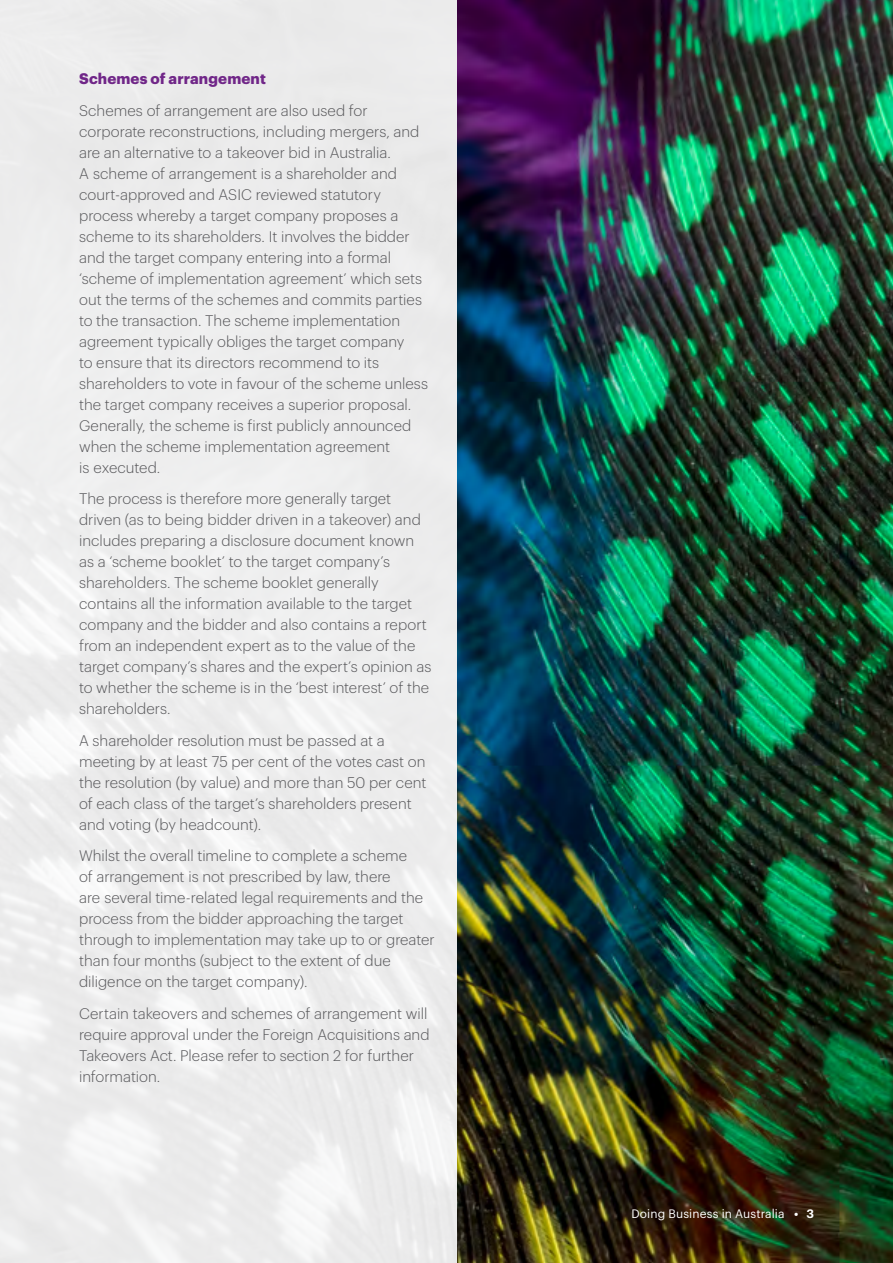
<style>
.page{position:relative;width:893px;height:1263px;background:#fff}
.page>*{position:absolute;margin:0;border:0;box-sizing:border-box;transform-origin:0 0}
.t1{font:300 15px/21px "Dentons Sans";color:#565659}
.t2{font:700 15px "Dentons Sans";letter-spacing:.01em;color:#702688}
.t3{font:12px "Dentons Sans";letter-spacing:.01em;color:#fff}
.s1{font-weight:600}
</style>
<div class="page">
<img style="left:457px;top:0;width:436px;height:1263px">
<p class="t2" style="left:79px;top:67px;width:188px">Schemes of arrangement</p>
<p class="t1" style="left:79px;top:98px;width:350px">Schemes of arrangement are also used for corporate reconstructions, including mergers, and are an alternative to a takeover bid in Australia.<br>A scheme of arrangement is a shareholder and court-approved and ASIC reviewed statutory process whereby a target company proposes a scheme to its shareholders. It involves the bidder and the target company entering into a formal ‘scheme of implementation agreement’ which sets out the terms of the schemes and commits parties to the transaction. The scheme implementation agreement typically obliges the target company<br>to ensure that its directors recommend to its shareholders to vote in favour of the scheme unless the target company receives a superior proposal.<br>Generally, the scheme is first publicly announced when the scheme implementation agreement<br>is executed.</p>
<p class="t1" style="left:79px;top:487px;width:354px">The process is therefore more generally target driven (as to being bidder driven in a takeover) and includes preparing a disclosure document known as a ‘scheme booklet’ to the target company’s shareholders. The scheme booklet generally contains all the information available to the target company and the bidder and also contains a report from an independent expert as to the value of the target company’s shares and the expert’s opinion as to whether the scheme is in the ‘best interest’ of the shareholders.</p>
<p class="t1" style="left:79px;top:728px;width:349px">A shareholder resolution must be passed at a meeting by at least 75 per cent of the votes cast on the resolution (by value) and more than 50 per cent of each class of the target’s shareholders present and voting (by headcount).</p>
<p class="t1" style="left:79px;top:844px;width:357px">Whilst the overall timeline to complete a scheme<br>of arrangement is not prescribed by law, there<br>are several time-related legal requirements and the process from the bidder approaching the target through to implementation may take up to or greater than four months (subject to the extent of due diligence on the target company).</p>
<p class="t1" style="left:79px;top:1001px;width:352px">Certain takeovers and schemes of arrangement will require approval under the Foreign Acquisitions and Takeovers Act. Please refer to section 2 for further information.</p>
<p class="t3" style="left:631px;top:1205px;width:184px">Doing Business in Australia <span class="s1">• 3</span></p>
</div>
